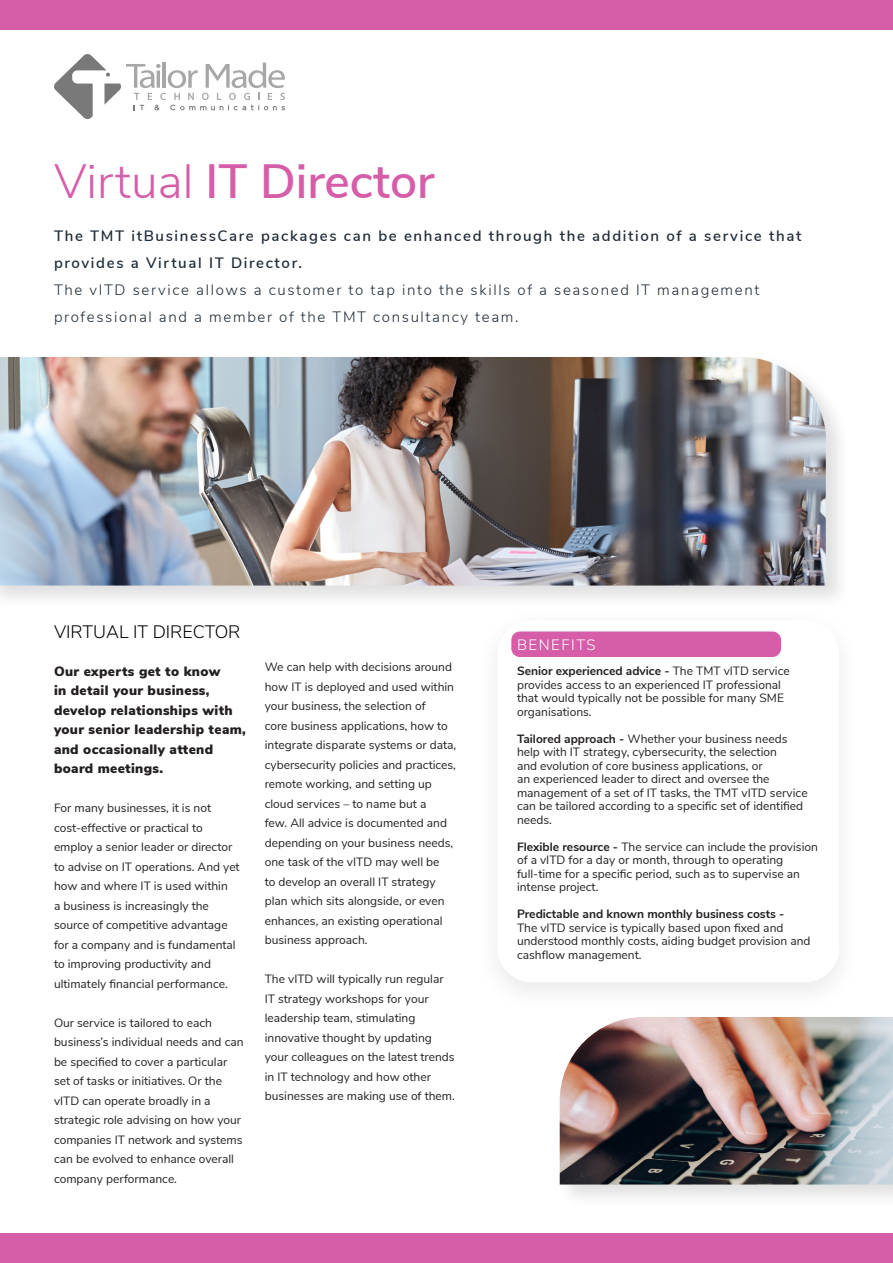
<style>
.page{position:relative;width:893px;height:1263px;background:#fff}
.page>*{position:absolute;margin:0;border:0;box-sizing:border-box;transform-origin:0 0}
.t1{font:600 48px "Nunito Sans";color:#d65da8}
.Intro_Text_1{font:300 18px "Nunito Sans";color:#000}
.Intro_Text_1-2{font:300 15px/27px "Nunito Sans";letter-spacing:.11em;color:#1f2b38}
.Intro_Text_1-3{font:600 15px/27px "Nunito Sans";letter-spacing:.11em;color:#1f2b38}
.Subtitle_1{font:300 15px "Nunito Sans";letter-spacing:.1em;color:#fff}
.Intro_Text_1-4{font:900 13.5px/19.5px "Nunito Sans";letter-spacing:.025em;color:#231f20}
.body-2{font:12px/19.5px "Nunito Sans";color:#231f20}
.body-1{font:12px/13.5px "Nunito Sans";color:#231f20}
.s1{font-weight:300}
.s2{font-weight:700}
</style>
<div class="page">
<div style="left:0;top:353px;width:851px;height:257px;background:#231f20;opacity:.14"></div>
<img style="left:0;top:357px;width:826px;height:228px">
<div style="left:0;top:0;width:893px;height:30px;background:#d65da8"></div>
<div style="left:0;top:1233px;width:893px;height:30px;background:#d65da8"></div>
<div style="left:474px;top:605px;width:389px;height:410px;background:#fff"></div>
<div style="left:511px;top:631px;width:270px;height:26px;background:#d65da8;border-radius:9px"></div>
<div style="left:556px;top:1012px;width:337px;height:196px;background:#231f20;opacity:.14"></div>
<img style="left:560px;top:1017px;width:333px;height:167px">
<svg style="left:54px;top:54px;width:231px;height:65px"></svg>
<p class="t1" style="left:54px;top:146px;width:382px"><span class="s1">Virtual</span> IT Director</p>
<p class="Intro_Text_1-3" style="left:54px;top:221px;width:749px">The TMT itBusinessCare packages can be enhanced through the addition of a service that provides a Virtual IT Director.</p>
<p class="Intro_Text_1-2" style="left:54px;top:275px;width:707px">The vITD service allows a customer to tap into the skills of a seasoned IT management professional and a member of the TMT consultancy team.</p>
<p class="Intro_Text_1" style="left:54px;top:619px;width:188px">VIRTUAL IT DIRECTOR</p>
<p class="Intro_Text_1-4" style="left:54px;top:661px;width:193px">Our experts get to know<br>in detail your business, develop relationships with your senior leadership team, and occasionally attend board meetings.</p>
<p class="body-2" style="left:54px;top:798px;width:187px">For many businesses, it is not cost-effective or practical to employ a senior leader or director to advise on IT operations. And yet how and where IT is used within<br>a business is increasingly the source of competitive advantage for a company and is fundamental to improving productivity and ultimately financial performance.</p>
<p class="body-2" style="left:54px;top:1012px;width:191px">Our service is tailored to each business’s individual needs and can be specified to cover a particular set of tasks or initiatives. Or the vITD can operate broadly in a strategic role advising on how your companies IT network and systems can be evolved to enhance overall company performance.</p>
<p class="body-2" style="left:265px;top:657px;width:193px">We can help with decisions around how IT is deployed and used within your business, the selection of<br>core business applications, how to integrate disparate systems or data, cybersecurity policies and practices, remote working, and setting up cloud services – to name but a<br>few. All advice is documented and depending on your business needs, one task of the vITD may well be<br>to develop an overall IT strategy plan which sits alongside, or even enhances, an existing operational business approach.</p>
<p class="body-2" style="left:265px;top:969px;width:192px">The vITD will typically run regular<br>IT strategy workshops for your leadership team, stimulating innovative thought by updating your colleagues on the latest trends in IT technology and how other businesses are making use of them.</p>
<p class="Subtitle_1" style="left:517px;top:633px;width:80px">BENEFITS</p>
<p class="body-1" style="left:517px;top:663px;width:274px"><span class="s2">Senior experienced advice -</span> The TMT vITD service provides access to an experienced IT professional that would typically not be possible for many SME organisations.</p>
<p class="body-1" style="left:517px;top:731px;width:292px"><span class="s2">Tailored approach -</span> Whether your business needs help with IT strategy, cybersecurity, the selection<br>and evolution of core business applications, or<br>an experienced leader to direct and oversee the management of a set of IT tasks, the TMT vITD service can be tailored according to a specific set of identified needs.</p>
<p class="body-1" style="left:517px;top:839px;width:302px"><span class="s2">Flexible resource -</span> The service can include the provision of a vITD for a day or month, through to operating full-time for a specific period, such as to supervise an intense project.</p>
<p class="body-1" style="left:517px;top:906px;width:295px"><span class="s2">Predictable and known monthly business costs -<br></span>The vITD service is typically based upon fixed and understood monthly costs, aiding budget provision and cashflow management.</p>
</div>
